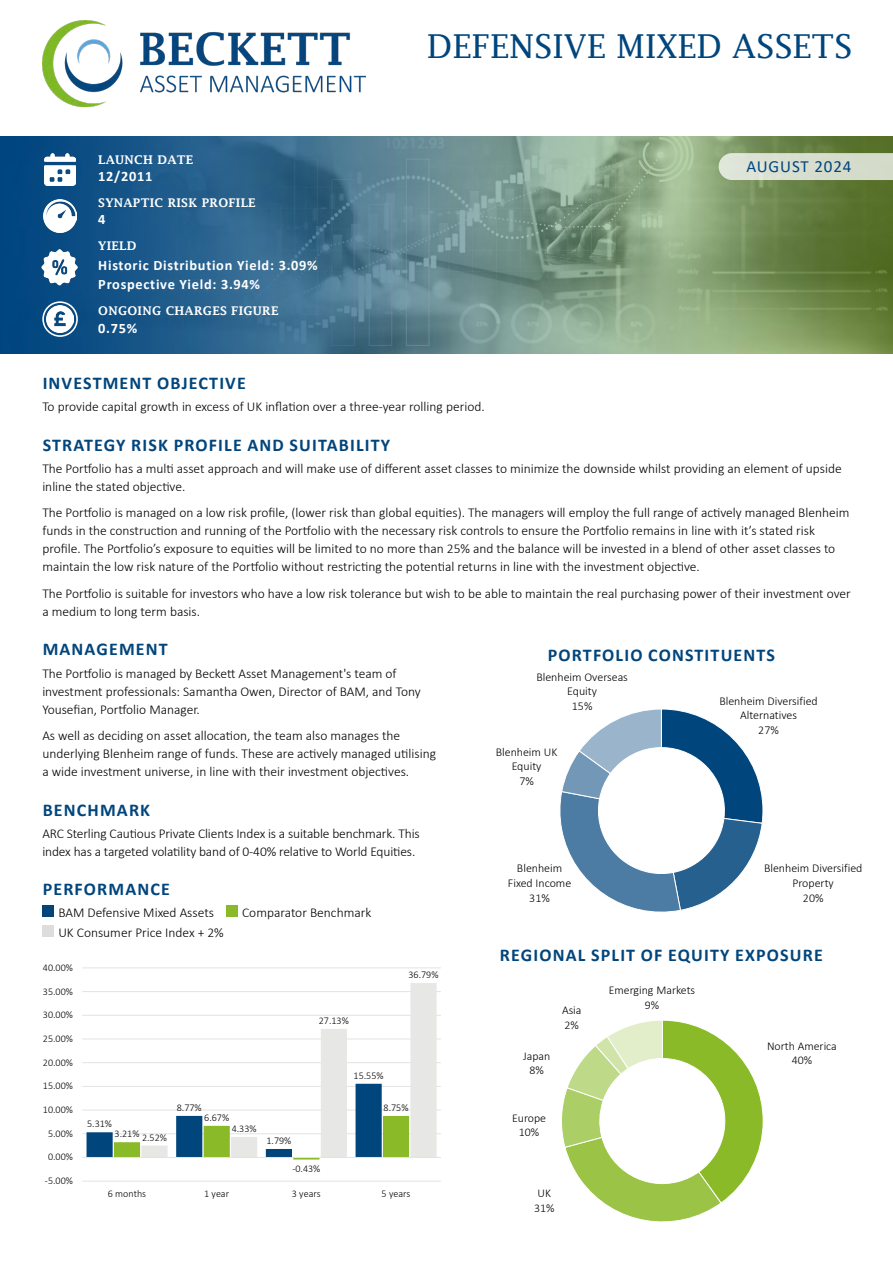
<style>
.page{position:relative;width:893px;height:1263px;background:#fff}
.page>*{position:absolute;margin:0;border:0;box-sizing:border-box;transform-origin:0 0}
.t1{font:33px "Lucida Fax";color:#00457c}
.t2{font:700 18px "Calibri";letter-spacing:.065em;color:#00457c}
.t3{font:17.1px "Calibri";letter-spacing:.05em;color:#00457c}
.t4{font:700 14.4px/19.2px "Calibri";letter-spacing:.05em;color:#fff}
.t5{font:300 13.5px/18px "Calibri";color:#000}
.t6{font:300 12px/14.5px "Calibri";color:#000;text-align:center}
.t7{font:600 12px "Lucida Fax";letter-spacing:.02em;color:#fff}
.t8{font:300 11.85px/14.4px "Calibri";color:#000;text-align:center}
.t9{font:300 10.2px "Calibri";color:#000}
</style>
<div class="page">
<img style="left:0;top:136px;width:893px;height:218px">
<svg style="left:719px;top:153px;width:174px;height:27px;background:#d6ddcd"></svg>
<img style="left:43px;top:21px;width:323px;height:86px">
<img style="left:45px;top:153px;width:30px;height:33px">
<img style="left:43px;top:200px;width:34px;height:33px">
<img style="left:39px;top:247px;width:42px;height:42px">
<img style="left:46px;top:306px;width:28px;height:27px">
<div style="left:42px;top:301px;width:36px;height:36px;border:2px solid #fff;border-radius:50%"></div>
<svg style="left:560px;top:709px;width:203px;height:203px"></svg>
<svg style="left:562px;top:1020px;width:202px;height:202px"></svg>
<hr style="left:82px;top:1181px;width:359px;height:1px;background:#e3e3e3">
<hr style="left:82px;top:1133px;width:359px;height:1px;background:#e3e3e3">
<hr style="left:82px;top:1110px;width:359px;height:1px;background:#e3e3e3">
<hr style="left:82px;top:1086px;width:359px;height:1px;background:#e3e3e3">
<hr style="left:82px;top:1062px;width:359px;height:1px;background:#e3e3e3">
<hr style="left:82px;top:1039px;width:359px;height:1px;background:#e3e3e3">
<hr style="left:82px;top:1015px;width:359px;height:1px;background:#e3e3e3">
<hr style="left:82px;top:991px;width:359px;height:1px;background:#e3e3e3">
<hr style="left:82px;top:968px;width:359px;height:1px;background:#e3e3e3">
<svg style="left:87px;top:1109px;width:233px;height:50px"></svg>
<svg style="left:141px;top:983px;width:296px;height:174px"></svg>
<hr style="left:82px;top:1157px;width:359px;height:1px;background:#e3e3e3">
<div style="left:43px;top:905px;width:11px;height:12px;background:#00457c"></div>
<div style="left:226px;top:905px;width:12px;height:12px;background:#8aba27"></div>
<div style="left:43px;top:925px;width:11px;height:12px;background:#ddd"></div>
<p class="t7" style="left:98px;top:153px;width:96px">LAUNCH DATE</p>
<p class="t4" style="left:98px;top:167px;width:56px">12/2011</p>
<p class="t7" style="left:98px;top:196px;width:159px">SYNAPTIC RISK PROFILE</p>
<p class="t4" style="left:98px;top:210px;width:9px">4</p>
<p class="t7" style="left:98px;top:239px;width:40px">YIELD</p>
<p class="t4" style="left:98px;top:255px;width:221px">Historic Distribution Yield: 3.09%<br>Prospective Yield: 3.94%</p>
<p class="t7" style="left:98px;top:304px;width:182px">ONGOING CHARGES FIGURE</p>
<p class="t4" style="left:98px;top:318px;width:41px">0.75%</p>
<h1 class="t1" style="left:427px;top:27px;width:427px">DEFENSIVE MIXED ASSETS</h1>
<p class="t3" style="left:746px;top:154px;width:107px">AUGUST 2024</p>
<h2 class="t2" style="left:43px;top:370px;width:205px">INVESTMENT OBJECTIVE</h2>
<p class="t5" style="left:42px;top:397px;width:444px">To provide capital growth in excess of UK inflation over a three-year rolling period.</p>
<h2 class="t2" style="left:43px;top:432px;width:349px">STRATEGY RISK PROFILE AND SUITABILITY</h2>
<p class="t5" style="left:42px;top:459px;width:801px">The Portfolio has a multi asset approach and will make use of different asset classes to minimize the downside whilst providing an element of upside inline the stated objective.</p>
<p class="t5" style="left:42px;top:504px;width:809px">The Portfolio is managed on a low risk profile, (lower risk than global equities). The managers will employ the full range of actively managed Blenheim funds in the construction and running of the Portfolio with the necessary risk controls to ensure the Portfolio remains in line with it’s stated risk profile. The Portfolio’s exposure to equities will be limited to no more than 25% and the balance will be invested in a blend of other asset classes to maintain the low risk nature of the Portfolio without restricting the potential returns in line with the investment objective.</p>
<p class="t5" style="left:42px;top:584px;width:810px">The Portfolio is suitable for investors who have a low risk tolerance but wish to be able to maintain the real purchasing power of their investment over a medium to long term basis.</p>
<h2 class="t2" style="left:43px;top:637px;width:127px">MANAGEMENT</h2>
<p class="t5" style="left:42px;top:664px;width:380px">The Portfolio is managed by Beckett Asset Management's team of investment professionals: Samantha Owen, Director of BAM, and Tony<br>Yousefian, Portfolio Manager.</p>
<p class="t5" style="left:42px;top:726px;width:395px">As well as deciding on asset allocation, the team also manages the underlying Blenheim range of funds. These are actively managed utilising a wide investment universe, in line with their investment objectives.</p>
<h2 class="t2" style="left:43px;top:797px;width:109px">BENCHMARK</h2>
<p class="t5" style="left:42px;top:824px;width:379px">ARC Sterling Cautious Private Clients Index is a suitable benchmark. This index has a targeted volatility band of 0-40% relative to World Equities.</p>
<h2 class="t2" style="left:43px;top:877px;width:129px">PERFORMANCE</h2>
<h2 class="t2" style="left:548px;top:642px;width:229px">PORTFOLIO CONSTITUENTS</h2>
<p class="t6" style="left:536px;top:669px;width:93px">Blenheim Overseas<br>Equity<br>15%</p>
<p class="t6" style="left:719px;top:693px;width:100px">Blenheim Diversified<br>Alternatives<br>27%</p>
<p class="t6" style="left:496px;top:744px;width:63px">Blenheim UK<br>Equity<br>7%</p>
<p class="t6" style="left:508px;top:861px;width:65px">Blenheim<br>Fixed Income<br>31%</p>
<p class="t6" style="left:764px;top:861px;width:100px">Blenheim Diversified<br>Property<br>20%</p>
<p class="t5" style="left:58px;top:903px;width:157px">BAM Defensive Mixed Assets</p>
<p class="t5" style="left:242px;top:903px;width:131px">Comparator Benchmark</p>
<p class="t5" style="left:58px;top:923px;width:167px">UK Consumer Price Index + 2%</p>
<p class="t9" style="left:43px;top:961px;width:31px">40.00%</p>
<p class="t9" style="left:43px;top:985px;width:31px">35.00%</p>
<p class="t9" style="left:43px;top:1008px;width:31px">30.00%</p>
<p class="t9" style="left:43px;top:1032px;width:31px">25.00%</p>
<p class="t9" style="left:43px;top:1056px;width:31px">20.00%</p>
<p class="t9" style="left:43px;top:1079px;width:31px">15.00%</p>
<p class="t9" style="left:319px;top:1014px;width:32px">27.13%</p>
<p class="t9" style="left:354px;top:1069px;width:32px">15.55%</p>
<p class="t9" style="left:408px;top:968px;width:32px">36.79%</p>
<p class="t9" style="left:43px;top:1103px;width:31px">10.00%</p>
<p class="t9" style="left:48px;top:1127px;width:26px">5.00%</p>
<p class="t9" style="left:48px;top:1151px;width:26px">0.00%</p>
<p class="t9" style="left:45px;top:1174px;width:29px">-5.00%</p>
<p class="t9" style="left:177px;top:1101px;width:26px">8.77%</p>
<p class="t9" style="left:384px;top:1101px;width:26px">8.75%</p>
<p class="t9" style="left:87px;top:1117px;width:26px">5.31%</p>
<p class="t9" style="left:115px;top:1127px;width:26px">3.21%</p>
<p class="t9" style="left:142px;top:1131px;width:26px">2.52%</p>
<p class="t9" style="left:204px;top:1111px;width:26px">6.67%</p>
<p class="t9" style="left:232px;top:1122px;width:26px">4.33%</p>
<p class="t9" style="left:266px;top:1134px;width:26px">1.79%</p>
<p class="t9" style="left:292px;top:1162px;width:30px">-0.43%</p>
<p class="t9" style="left:108px;top:1188px;width:40px">6 months</p>
<p class="t9" style="left:204px;top:1188px;width:26px">1 year</p>
<p class="t9" style="left:292px;top:1188px;width:30px">3 years</p>
<p class="t9" style="left:382px;top:1188px;width:30px">5 years</p>
<h2 class="t2" style="left:500px;top:942px;width:324px">REGIONAL SPLIT OF EQUITY EXPOSURE</h2>
<p class="t8" style="left:523px;top:1048px;width:29px">Japan<br>8%</p>
<p class="t8" style="left:562px;top:1003px;width:21px;text-align:left">Asia<br>2%</p>
<p class="t8" style="left:512px;top:1111px;width:35px">Europe<br>10%</p>
<p class="t8" style="left:534px;top:1186px;width:22px;text-align:left">UK<br>31%</p>
<p class="t8" style="left:609px;top:983px;width:88px">Emerging Markets<br>9%</p>
<p class="t8" style="left:767px;top:1039px;width:71px">North America<br>40%</p>
</div>
